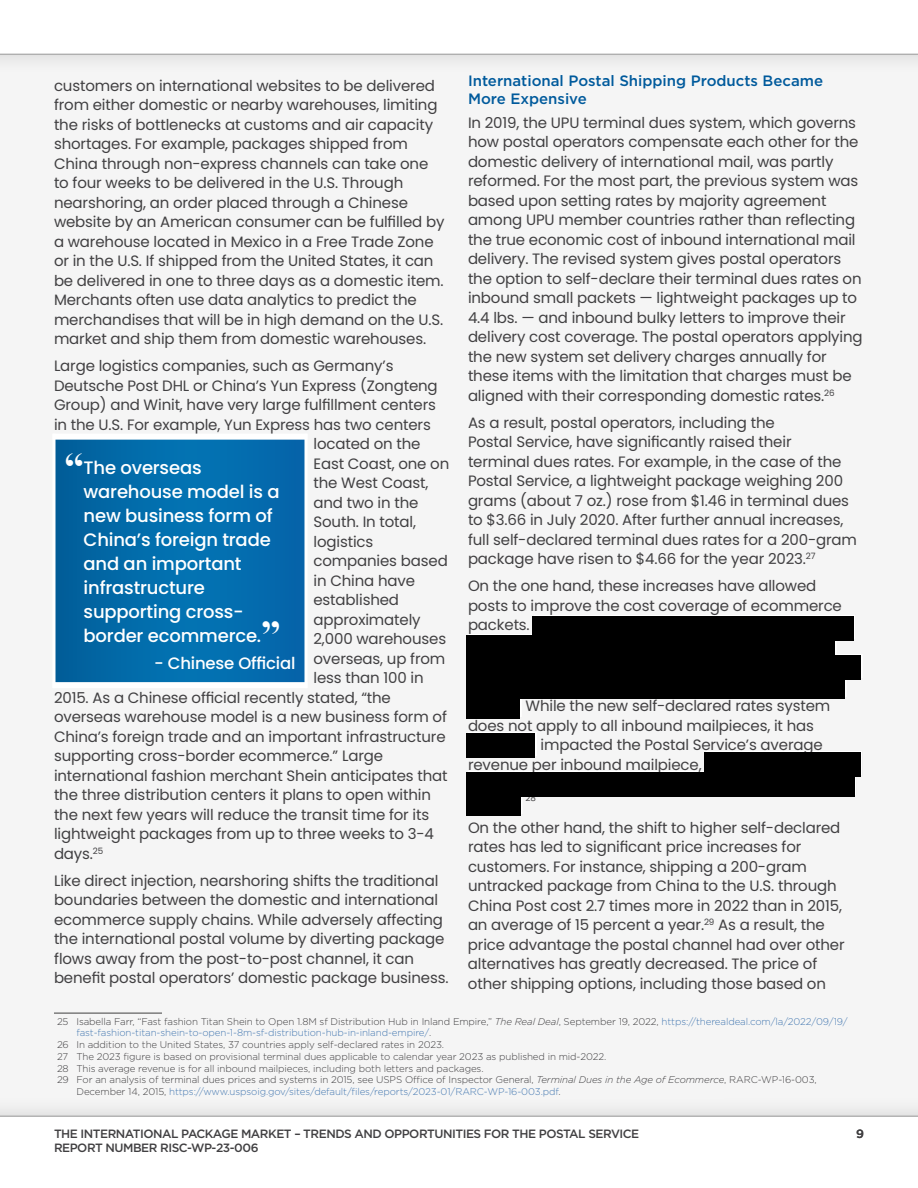
<style>
.page{position:relative;width:918px;height:1188px;background:#fff}
.page>*{position:absolute;margin:0;border:0;box-sizing:border-box;transform-origin:0 0}
.t1{font:500 18px/24px "Poppins";letter-spacing:-.01em;color:#fff}
.t2{font:500 16.5px "Poppins";letter-spacing:-.01em;color:#fff}
.t3{font:15px/19.5px "Poppins";letter-spacing:-.01em;color:#414042}
.t4{font:500 15px/18px "Gotham";color:#005a9c}
.t5{font:500 12px "Gotham";letter-spacing:-.04em;color:#414042}
.t6{font:300 9.75px "Gotham";letter-spacing:-.01em;color:#414042}
.t7{font:300 9.75px "Gotham";letter-spacing:-.01em;color:#477ab2}
.t8{font:8.7px "Poppins";color:#414042}
.s1{font-style:italic}
.s2{color:#477ab2}
.s3{color:#414042}
.s4{font-family:"Times New Roman";font-weight:700;font-size:39px}
</style>
<div class="page">
<div style="left:0;top:0;width:918px;height:75px;background:#eee"></div>
<div style="left:0;top:0;width:918px;height:54px;background:#fff"></div>
<svg style="left:0;top:1098px;width:918px;height:18px;fill:#efefef"></svg>
<svg style="left:0;top:1116px;width:918px;height:1px"></svg>
<hr style="left:54px;top:1013px;width:108px;height:1px;background:#3e3e3e">
<div style="left:54px;top:437px;width:252px;height:248px;background:linear-gradient(to right,#0166a2,#056eb3)"></div>
<svg style="left:54px;top:440px;width:2px;height:242px"></svg>
<svg style="left:304px;top:440px;width:2px;height:242px"></svg>
<div style="left:52px;top:434px;width:256px;height:6px;background:#fff"></div>
<div style="left:52px;top:682px;width:256px;height:6px;background:#fff"></div>
<div style="left:532px;top:616px;width:322px;height:25px;background:#000"></div>
<div style="left:466px;top:635px;width:369px;height:25px;background:#000"></div>
<div style="left:466px;top:655px;width:395px;height:25px;background:#000"></div>
<div style="left:466px;top:674px;width:379px;height:25px;background:#000"></div>
<div style="left:466px;top:694px;width:54px;height:25px;background:#000"></div>
<div style="left:466px;top:733px;width:69px;height:25px;background:#000"></div>
<div style="left:704px;top:752px;width:157px;height:25px;background:#000"></div>
<div style="left:466px;top:772px;width:389px;height:25px;background:#000"></div>
<div style="left:466px;top:791px;width:55px;height:25px;background:#000"></div>
<p class="t4" style="left:468px;top:71px;width:357px">International Postal Shipping Products Became<br>More Expensive</p>
<p class="t3" style="left:468px;top:113px;width:396px">In 2019, the UPU terminal dues system, which governs how postal operators compensate each other for the domestic delivery of international mail, was partly reformed. For the most part, the previous system was based upon setting rates by majority agreement among UPU member countries rather than reflecting the true economic cost of inbound international mail delivery. The revised system gives postal operators the option to self-declare their terminal dues rates on inbound small packets — lightweight packages up to 4.4 lbs. — and inbound bulky letters to improve their delivery cost coverage. The postal operators applying the new system set delivery charges annually for these items with the limitation that charges must be aligned with their corresponding domestic rates.<sup>26</sup></p>
<p class="t3" style="left:468px;top:413px;width:391px">As a result, postal operators, including the<br>Postal Service, have significantly raised their terminal dues rates. For example, in the case of the Postal Service, a lightweight package weighing 200 grams (about 7 oz.) rose from $1.46 in terminal dues to $3.66 in July 2020. After further annual increases, full self-declared terminal dues rates for a 200-gram package have risen to $4.66 for the year 2023.<sup>27</sup></p>
<p class="t3" style="left:468px;top:577px;width:375px">On the one hand, these increases have allowed posts to improve the cost coverage of ecommerce packets.</p>
<p class="t3" style="left:54px;top:76px;width:392px">customers on international websites to be delivered from either domestic or nearby warehouses, limiting the risks of bottlenecks at customs and air capacity shortages. For example, packages shipped from China through non-express channels can take one to four weeks to be delivered in the U.S. Through nearshoring, an order placed through a Chinese website by an American consumer can be fulfilled by a warehouse located in Mexico in a Free Trade Zone or in the U.S. If shipped from the United States, it can be delivered in one to three days as a domestic item.<br>Merchants often use data analytics to predict the merchandises that will be in high demand on the U.S. market and ship them from domestic warehouses.</p>
<p class="t3" style="left:54px;top:356px;width:341px">Large logistics companies, such as Germany’s</p>
<p class="t3" style="left:54px;top:376px;width:385px">Deutsche Post DHL or China’s Yun Express (Zongteng</p>
<p class="t3" style="left:54px;top:395px;width:383px">Group) and Winit, have very large fulfillment centers</p>
<p class="t3" style="left:54px;top:415px;width:378px">in the U.S. For example, Yun Express has two centers</p>
<p class="t3" style="left:314px;top:434px;width:109px">located on the</p>
<p class="t3" style="left:314px;top:454px;width:137px">East Coast, one on</p>
<p class="t3" style="left:314px;top:473px;width:117px">the West Coast,</p>
<p class="t3" style="left:314px;top:493px;width:106px">and two in the</p>
<p class="t3" style="left:314px;top:512px;width:104px">South. In total,</p>
<p class="t3" style="left:314px;top:532px;width:61px">logistics</p>
<p class="t3" style="left:314px;top:551px;width:136px">companies based</p>
<p class="t3" style="left:314px;top:571px;width:103px">in China have</p>
<p class="t3" style="left:314px;top:590px;width:87px">established</p>
<p class="t3" style="left:314px;top:610px;width:109px">approximately</p>
<p class="t3" style="left:314px;top:629px;width:134px">2,000 warehouses</p>
<p class="t3" style="left:314px;top:649px;width:133px">overseas, up from</p>
<p class="t3" style="left:314px;top:668px;width:112px">less than 100 in</p>
<p class="t3" style="left:54px;top:688px;width:338px">2015. As a Chinese official recently stated, “the</p>
<p class="t3" style="left:54px;top:707px;width:394px">overseas warehouse model is a new business form of</p>
<p class="t3" style="left:54px;top:727px;width:393px">China’s foreign trade and an important infrastructure</p>
<p class="t3" style="left:54px;top:746px;width:331px">supporting cross-border ecommerce.” Large</p>
<p class="t3" style="left:54px;top:766px;width:395px">international fashion merchant Shein anticipates that</p>
<p class="t3" style="left:54px;top:785px;width:378px">the three distribution centers it plans to open within</p>
<p class="t3" style="left:54px;top:805px;width:377px">the next few years will reduce the transit time for its</p>
<p class="t3" style="left:54px;top:824px;width:381px">lightweight packages from up to three weeks to 3-4</p>
<p class="t3" style="left:54px;top:844px;width:51px">days.<sup>25</sup></p>
<p class="t3" style="left:54px;top:871px;width:396px">Like direct injection, nearshoring shifts the traditional boundaries between the domestic and international ecommerce supply chains. While adversely affecting the international postal volume by diverting package flows away from the post-to-post channel, it can benefit postal operators’ domestic package business.</p>
<p class="t6" style="left:57px;top:1016px;width:792px">25 Isabella Farr, “Fast fashion Titan Shein to Open 1.8M sf Distribution Hub in Inland Empire,” <span class="s1">The Real Deal</span>, September 19, 2022, <span class="s2">https://therealdeal.com/la/2022/09/19/</span></p>
<p class="t7" style="left:77px;top:1028px;width:357px">fast-fashion-titan-shein-to-open-1-8m-sf-distribution-hub-in-inland-empire/<span class="s3">.</span></p>
<p class="t6" style="left:57px;top:1039px;width:389px">26 In addition to the United States, 37 countries apply self-declared rates in 2023.</p>
<p class="t6" style="left:57px;top:1051px;width:551px">27 The 2023 figure is based on provisional terminal dues applicable to calendar year 2023 as published in mid-2022.</p>
<p class="t6" style="left:57px;top:1063px;width:428px">28 This average revenue is for all inbound mailpieces, including both letters and packages.</p>
<p class="t6" style="left:57px;top:1075px;width:761px">29 For an analysis of terminal dues prices and systems in 2015, see USPS Office of Inspector General, <span class="s1">Terminal Dues in the Age of Ecommerce</span>, RARC-WP-16-003,</p>
<p class="t7" style="left:77px;top:1086px;width:486px"><span class="s3">December 14, 2015,</span> https://www.uspsoig.gov/sites/default/files/reports/2023-01/RARC-WP-16-003.pdf<span class="s3">.</span></p>
<p class="t1" style="left:84px;top:455px;width:198px;text-indent:-19px"><span class="s4">“</span>The overseas warehouse model is a new business form of<br>China’s foreign trade and an important infrastructure supporting cross&shy;border ecommerce.<span class="s4">”</span></p>
<p class="t2" style="left:154px;top:654px;width:143px">- Chinese Official</p>
<p class="t3" style="left:526px;top:697px;width:306px">While the new self-declared rates system</p>
<p class="t3" style="left:468px;top:716px;width:348px">does not apply to all inbound mailpieces, it has</p>
<p class="t3" style="left:541px;top:736px;width:284px">impacted the Postal Service’s average</p>
<p class="t3" style="left:468px;top:755px;width:235px">revenue per inbound mailpiece,</p>
<p class="t8" style="left:526px;top:793px;width:12px">28</p>
<p class="t3" style="left:468px;top:818px;width:378px">On the other hand, the shift to higher self-declared rates has led to significant price increases for customers. For instance, shipping a 200-gram untracked package from China to the U.S. through China Post cost 2.7 times more in 2022 than in 2015, an average of 15 percent a year.<sup>29</sup> As a result, the price advantage the postal channel had over other alternatives has greatly decreased. The price of other shipping options, including those based on</p>
<p class="t5" style="left:54px;top:1127px;width:587px">THE INTERNATIONAL PACKAGE MARKET – TRENDS AND OPPORTUNITIES FOR THE POSTAL SERVICE</p>
<p class="t5" style="left:856px;top:1127px;width:9px">9</p>
<p class="t5" style="left:54px;top:1141px;width:206px">REPORT NUMBER RISC-WP-23-006</p>
</div>
